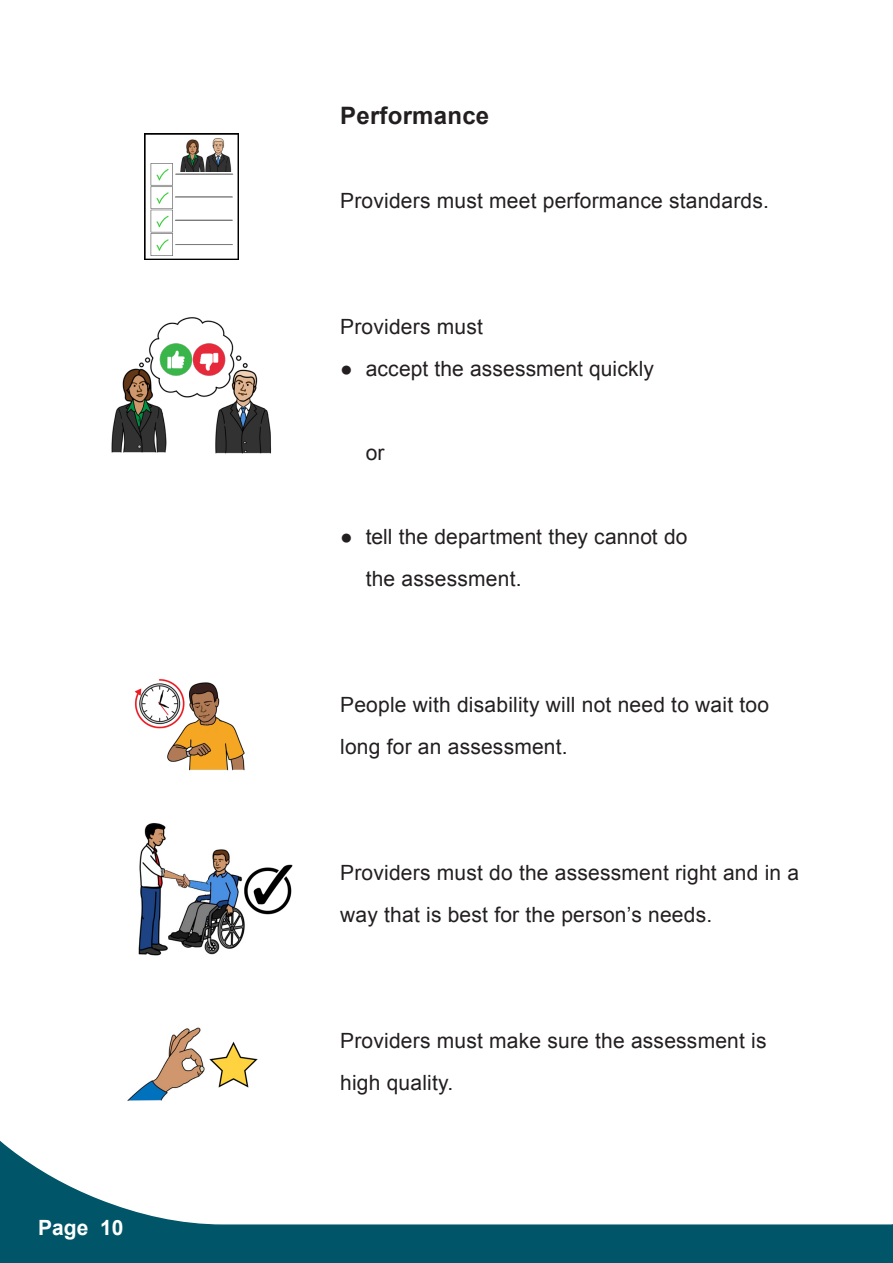
<style>
.page{position:relative;width:893px;height:1263px;background:#fff}
.page>*{position:absolute;margin:0;border:0;box-sizing:border-box;transform-origin:0 0}
.t1{font:700 24px "Arial";letter-spacing:.01em;color:#231f20}
.Body{font:21px/42px "Arial";letter-spacing:.01em;color:#231f20}
.t2{font:700 21px "Arial";color:#fff}
</style>
<div class="page">
<svg style="left:0;top:1141px;width:891px;height:122px"></svg>
<svg style="left:891px;top:1224px;width:2px;height:39px"></svg>
<img style="left:144px;top:133px;width:94px;height:126px">
<img style="left:178px;top:136px;width:54px;height:36px">
<img style="left:111px;top:317px;width:161px;height:137px">
<img style="left:159px;top:338px;width:66px;height:45px">
<img style="left:134px;top:679px;width:111px;height:92px">
<img style="left:138px;top:823px;width:107px;height:133px">
<img style="left:244px;top:864px;width:49px;height:52px">
<img style="left:127px;top:1027px;width:78px;height:74px">
<img style="left:209px;top:1041px;width:49px;height:47px">
<p class="t2" style="left:38px;top:1213px;width:87px">Page 10</p>
<h3 class="t1" style="left:340px;top:100px;width:151px">Performance</h3>
<p class="Body" style="left:340px;top:180px;width:430px">Providers must meet performance standards.</p>
<p class="Body" style="left:340px;top:306px;width:144px">Providers must</p>
<p class="Body" style="left:340px;top:348px;width:315px">● accept the assessment quickly</p>
<p class="Body" style="left:366px;top:432px;width:20px">or</p>
<p class="Body" style="left:366px;top:516px;width:323px;text-indent:-26px">● tell the department they cannot do the assessment.</p>
<p class="Body" style="left:340px;top:684px;width:430px">People with disability will not need to wait too long for an assessment.</p>
<p class="Body" style="left:340px;top:852px;width:461px">Providers must do the assessment right and in a way that is best for the person’s needs.</p>
<p class="Body" style="left:340px;top:1020px;width:428px">Providers must make sure the assessment is high quality.</p>
</div>
